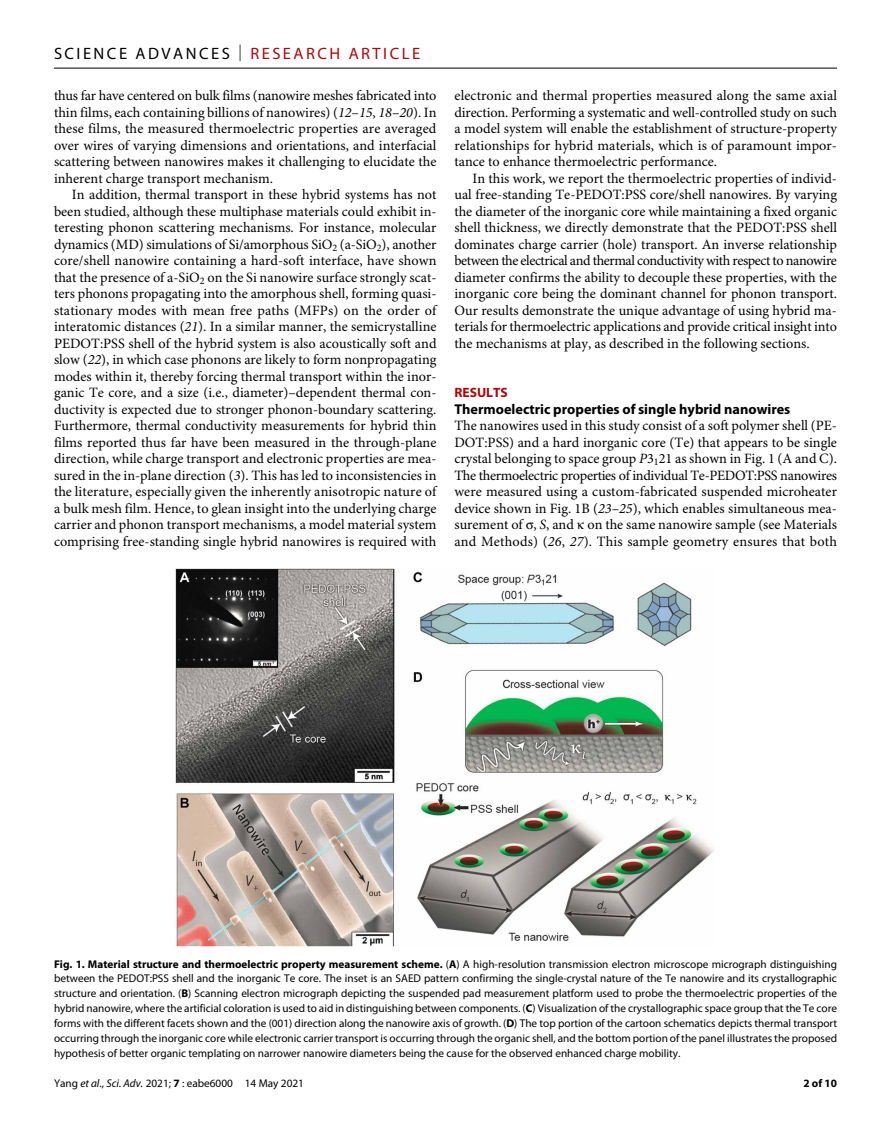
<style>
.page{position:relative;width:891px;height:1134px;background:#fff}
.page>*{position:absolute;margin:0;border:0;box-sizing:border-box;transform-origin:0 0}
.t1{font:16.5px "Myriad Pro";letter-spacing:.15em;color:#000}
.t2{font:14.25px/16.5px "Minion Pro";color:#000;text-align:justify}
.t3{font:700 14.25px "Myriad Pro";color:#000}
.t4{font:700 13.5px "Myriad Pro";color:#b10508}
.t5{font:11.25px/15px "Myriad Pro";color:#000;text-align:justify}
.t6{font:700 11.25px "Myriad Pro";color:#000}
.s1{font-weight:300}
.s2{color:#b10508}
.s3{font-style:italic}
.s4{font-weight:700}
</style>
<div class="page">
<hr style="left:54px;top:68px;width:783px;height:1px;background:#000">
<img style="left:176px;top:569px;width:538px;height:377px">
<p class="t1" style="left:54px;top:40px;width:368px">SCIENCE ADVANCES <span class="s1">|</span> <span class="s2">RESEARCH ARTICLE</span></p>
<p class="t2" style="left:54px;top:89px;width:384px">thus far have centered on bulk films (nanowire meshes fabricated into thin films, each containing billions of nanowires) (<span class="s3">12</span>–<span class="s3">15</span>, <span class="s3">18</span>–<span class="s3">20</span>). In these films, the measured thermoelectric properties are averaged over wires of varying dimensions and orientations, and interfacial scattering between nanowires makes it challenging to elucidate the inherent charge transport mechanism.</p>
<p class="t2" style="left:54px;top:188px;width:384px;text-indent:18px">In addition, thermal transport in these hybrid systems has not been studied, although these multiphase materials could exhibit in&shy;teresting phonon scattering mechanisms. For instance, molecular dynamics (MD) simulations of Si/amorphous SiO<sub>2</sub> (a-SiO<sub>2</sub>), another core/shell nanowire containing a hard-soft interface, have shown that the presence of a-SiO<sub>2</sub> on the Si nanowire surface strongly scat&shy;ters phonons propagating into the amorphous shell, forming quasi&shy;stationary modes with mean free paths (MFPs) on the order of interatomic distances (<span class="s3">21</span>). In a similar manner, the semicrystalline PEDOT:PSS shell of the hybrid system is also acoustically soft and slow (<span class="s3">22</span>), in which case phonons are likely to form nonpropagating modes within it, thereby forcing thermal transport within the inor&shy;ganic Te core, and a size (i.e., diameter)–dependent thermal con&shy;ductivity is expected due to stronger phonon-boundary scattering.<br>Furthermore, thermal conductivity measurements for hybrid thin films reported thus far have been measured in the through-plane direction, while charge transport and electronic properties are mea&shy;sured in the in-plane direction (<span class="s3">3</span>). This has led to inconsistencies in the literature, especially given the inherently anisotropic nature of a bulk mesh film. Hence, to glean insight into the underlying charge carrier and phonon transport mechanisms, a model material system comprising free-standing single hybrid nanowires is required with</p>
<p class="t2" style="left:455px;top:89px;width:384px">electronic and thermal properties measured along the same axial direction. Performing a systematic and well-controlled study on such a model system will enable the establishment of structure-property relationships for hybrid materials, which is of paramount impor&shy;tance to enhance thermoelectric performance.</p>
<p class="t2" style="left:455px;top:171px;width:384px;text-indent:18px">In this work, we report the thermoelectric properties of individ&shy;ual free-standing Te-PEDOT:PSS core/shell nanowires. By varying the diameter of the inorganic core while maintaining a fixed organic shell thickness, we directly demonstrate that the PEDOT:PSS shell dominates charge carrier (hole) transport. An inverse relationship between the electrical and thermal conductivity with respect to nanowire diameter confirms the ability to decouple these properties, with the inorganic core being the dominant channel for phonon transport.<br>Our results demonstrate the unique advantage of using hybrid ma&shy;terials for thermoelectric applications and provide critical insight into the mechanisms at play, as described in the following sections.</p>
<p class="t4" style="left:454px;top:382px;width:55px">RESULTS</p>
<p class="t3" style="left:454px;top:397px;width:338px">Thermoelectric properties of single hybrid nanowires</p>
<p class="t2" style="left:454px;top:419px;width:384px">The nanowires used in this study consist of a soft polymer shell (PE-DOT:PSS) and a hard inorganic core (Te) that appears to be single crystal belonging to space group <span class="s3">P</span>3<sub>1</sub>21 as shown in Fig. 1 (A and C).<br>The thermoelectric properties of individual Te-PEDOT:PSS nanowires were measured using a custom-fabricated suspended microheater device shown in Fig. 1B (<span class="s3">23</span>–<span class="s3">25</span>), which enables simultaneous mea&shy;surement of ▲, <span class="s3">S</span>, and on the same nanowire sample (see Materials and Methods) (<span class="s3">26</span>, <span class="s3">27</span>). This sample geometry ensures that both</p>
<p class="t5" style="left:54px;top:956px;width:785px"><span class="s4">Fig. 1. Material structure and thermoelectric property measurement scheme.</span> (<span class="s4">A</span>) A high-resolution transmission electron microscope micrograph distinguishing between the PEDOT:PSS shell and the inorganic Te core. The inset is an SAED pattern confirming the single-crystal nature of the Te nanowire and its crystallographic structure and orientation. (<span class="s4">B</span>) Scanning electron micrograph depicting the suspended pad measurement platform used to probe the thermoelectric properties of the hybrid nanowire, where the artificial coloration is used to aid in distinguishing between components. (<span class="s4">C</span>) Visualization of the crystallographic space group that the Te core forms with the different facets shown and the (001) direction along the nanowire axis of growth. (<span class="s4">D</span>) The top portion of the cartoon schematics depicts thermal transport occurring through the inorganic core while electronic carrier transport is occurring through the organic shell, and the bottom portion of the panel illustrates the proposed hypothesis of better organic templating on narrower nanowire diameters being the cause for the observed enhanced charge mobility.</p>
<p class="t5" style="left:54px;top:1076px;width:252px">Yang <span class="s3">et al</span>., <span class="s3">Sci. Adv.</span> 2021; <span class="s4">7</span> : eabe6000 14 May 2021</p>
<p class="t6" style="left:803px;top:1074px;width:35px">2 of 10</p>
</div>
